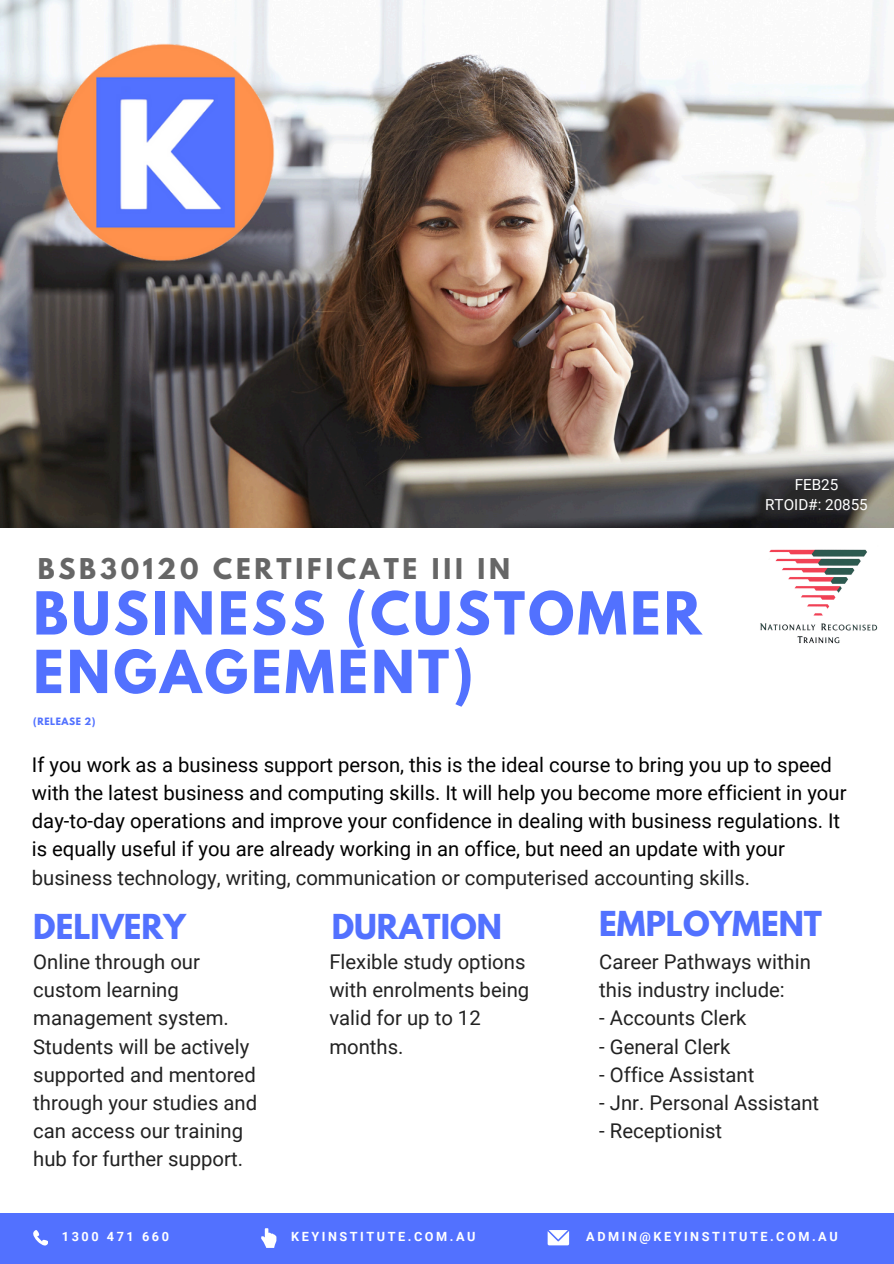
<style>
.page{position:relative;width:894px;height:1264px;background:#fff}
.page>*{position:absolute;margin:0;border:0;box-sizing:border-box;transform-origin:0 0}
.t1{font:700 52.5px/58.5px "League Spartan";letter-spacing:.06em;color:#5271ff}
.t2{font:700 30.45px "League Spartan";color:#5271ff}
.t3{font:700 25.35px "League Spartan";letter-spacing:.15em;color:#666}
.t4{font:20.25px/28.2px "Roboto";color:#000}
.t5{font:20.25px/28.2px "Roboto";color:#222}
.t6{font:15.15px/20.2px "Roboto";color:#fff;text-align:center}
.t7{font:700 12.75px "Roboto";letter-spacing:.2em;color:#fff}
.t8{font:700 9px "League Spartan";letter-spacing:.06em;color:#5271ff}
.s1{color:#222}
</style>
<div class="page">
<img style="left:0;top:0;width:893px;height:528px">
<img style="left:760px;top:549px;width:118px;height:95px">
<div style="left:0;top:1213px;width:893px;height:50px;background:#5271ff"></div>
<svg style="left:33px;top:1230px;width:15px;height:15px"></svg>
<svg style="left:261px;top:1228px;width:15px;height:19px"></svg>
<svg style="left:547px;top:1230px;width:22px;height:15px"></svg>
<img style="left:53px;top:41px;width:224px;height:224px">
<h5 class="t3" style="left:38px;top:556px;width:473px">BSB30120 CERTIFICATE III IN</h5>
<p class="t1" style="left:33px;top:591px;width:669px">BUSINESS (CUSTOMER<br>ENGAGEMENT)</p>
<p class="t8" style="left:33px;top:716px;width:64px">(RELEASE 2)</p>
<h2 class="t6" style="left:765px;top:475px;width:104px">FEB25<br>RTOID#: 20855</h2>
<p class="t4" style="left:32px;top:751px;width:815px">If you work as a business support person, this is the ideal course to bring you up to speed with the latest business and computing skills. It will help you become more efficient in your day-to-day operations and improve your confidence in dealing with business regulations. It is equally useful if you are already working in an office, but need an update with your <span class="s1">business technology, writing, communication or computerised accounting skills.</span></p>
<p class="t2" style="left:33px;top:911px;width:154px">DELIVERY</p>
<h3 class="t5" style="left:33px;top:948px;width:225px">Online through our custom learning management system.<br>Students will be actively supported and mentored through your studies and can access our training hub for further support.</h3>
<h4 class="t2" style="left:599px;top:909px;width:224px">EMPLOYMENT</h4>
<h2 class="t5" style="left:599px;top:948px;width:213px">Career Pathways within this industry include:</h2>
<h2 class="t5" style="left:599px;top:1004px;width:149px">- Accounts Clerk</h2>
<h2 class="t5" style="left:599px;top:1032px;width:132px">- General Clerk</h2>
<h2 class="t5" style="left:599px;top:1060px;width:156px">- Office Assistant</h2>
<h2 class="t5" style="left:599px;top:1088px;width:221px">- Jnr. Personal Assistant</h2>
<h2 class="t5" style="left:599px;top:1116px;width:124px">- Receptionist</h2>
<h1 class="t2" style="left:331px;top:911px;width:172px">DURATION</h1>
<p class="t5" style="left:329px;top:948px;width:201px">Flexible study options with enrolments being valid for up to 12 months.</p>
<p class="t7" style="left:62px;top:1228px;width:108px">1300 471 660</p>
<p class="t7" style="left:291px;top:1228px;width:186px">KEYINSTITUTE.COM.AU</p>
<p class="t7" style="left:586px;top:1228px;width:253px">ADMIN@KEYINSTITUTE.COM.AU</p>
</div>
